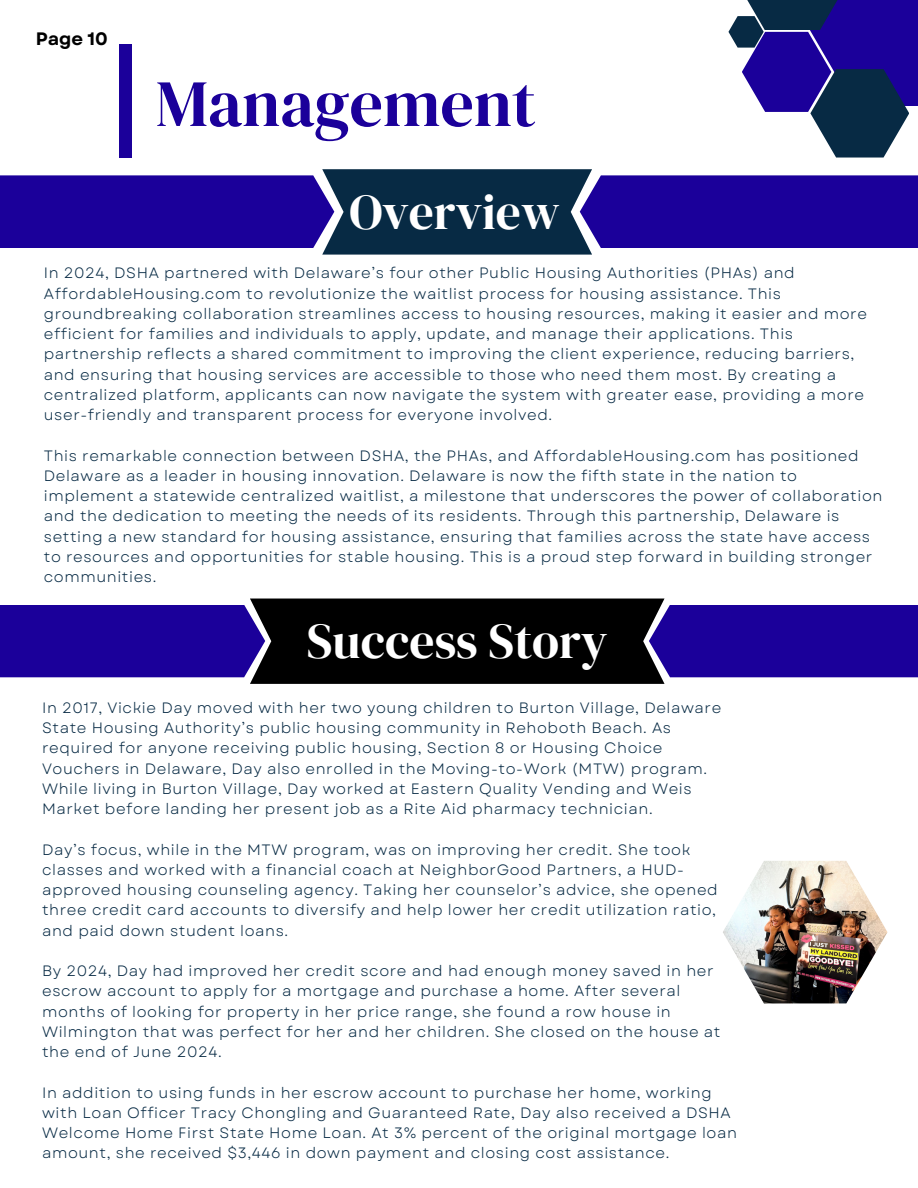
<style>
.page{position:relative;width:918px;height:1188px;background:#fff}
.page>*{position:absolute;margin:0;border:0;box-sizing:border-box;transform-origin:0 0}
.t1{font:66px "DM Serif Display";color:#1b009a}
.t2{font:49.5px "DM Serif Display";color:#fff}
.t3{font:700 18px "Garet";color:#000}
.t4{font:15px/20.2px "Garet";letter-spacing:.04em;color:#072a44}
</style>
<div class="page">
<div style="left:250px;top:599px;width:414px;height:85px;background:#000"></div>
<div style="left:119px;top:45px;width:13px;height:113px;background:#1b009a"></div>
<div style="left:792px;top:0;width:126px;height:106px;background:#1b009a"></div>
<svg style="left:728px;top:16px;width:181px;height:142px"></svg>
<svg style="left:739px;top:0;width:107px;height:30px;fill:#072a44"></svg>
<div style="left:649px;top:605px;width:269px;height:72px;background:#1b009a"></div>
<svg style="left:0;top:169px;width:918px;height:86px;background:#332d90"></svg>
<div style="left:0;top:605px;width:265px;height:72px;background:#1b009a"></div>
<img style="left:723px;top:861px;width:164px;height:142px">
<p class="t3" style="left:36px;top:26px;width:73px">Page 10</p>
<p class="t1" style="left:156px;top:58px;width:382px">Management</p>
<h3 class="t2" style="left:349px;top:178px;width:212px">Overview</h3>
<h2 class="t4" style="left:44px;top:263px;width:825px">In 2024, DSHA partnered with Delaware’s four other Public Housing Authorities (PHAs) and AffordableHousing.com to revolutionize the waitlist process for housing assistance. This groundbreaking collaboration streamlines access to housing resources, making it easier and more efficient for families and individuals to apply, update, and manage their applications. This partnership reflects a shared commitment to improving the client experience, reducing barriers, and ensuring that housing services are accessible to those who need them most. By creating a centralized platform, applicants can now navigate the system with greater ease, providing a more user-friendly and transparent process for everyone involved.</h2>
<p class="t4" style="left:44px;top:445px;width:840px">This remarkable connection between DSHA, the PHAs, and AffordableHousing.com has positioned Delaware as a leader in housing innovation. Delaware is now the fifth state in the nation to implement a statewide centralized waitlist, a milestone that underscores the power of collaboration and the dedication to meeting the needs of its residents. Through this partnership, Delaware is setting a new standard for housing assistance, ensuring that families across the state have access to resources and opportunities for stable housing. This is a proud step forward in building stronger communities.</p>
<h1 class="t2" style="left:307px;top:607px;width:302px">Success Story</h1>
<h2 class="t4" style="left:42px;top:697px;width:681px">In 2017, Vickie Day moved with her two young children to Burton Village, Delaware State Housing Authority’s public housing community in Rehoboth Beach. As required for anyone receiving public housing, Section 8 or Housing Choice Vouchers in Delaware, Day also enrolled in the Moving-to-Work (MTW) program.<br>While living in Burton Village, Day worked at Eastern Quality Vending and Weis Market before landing her present job as a Rite Aid pharmacy technician.</h2>
<p class="t4" style="left:42px;top:839px;width:677px">Day’s focus, while in the MTW program, was on improving her credit. She took classes and worked with a financial coach at NeighborGood Partners, a HUD&shy;approved housing counseling agency. Taking her counselor’s advice, she opened three credit card accounts to diversify and help lower her credit utilization ratio, and paid down student loans.</p>
<p class="t4" style="left:42px;top:961px;width:680px">By 2024, Day had improved her credit score and had enough money saved in her escrow account to apply for a mortgage and purchase a home. After several months of looking for property in her price range, she found a row house in Wilmington that was perfect for her and her children. She closed on the house at the end of June 2024.</p>
<p class="t4" style="left:42px;top:1082px;width:696px">In addition to using funds in her escrow account to purchase her home, working with Loan Officer Tracy Chongling and Guaranteed Rate, Day also received a DSHA Welcome Home First State Home Loan. At 3% percent of the original mortgage loan amount, she received $3,446 in down payment and closing cost assistance.</p>
</div>
